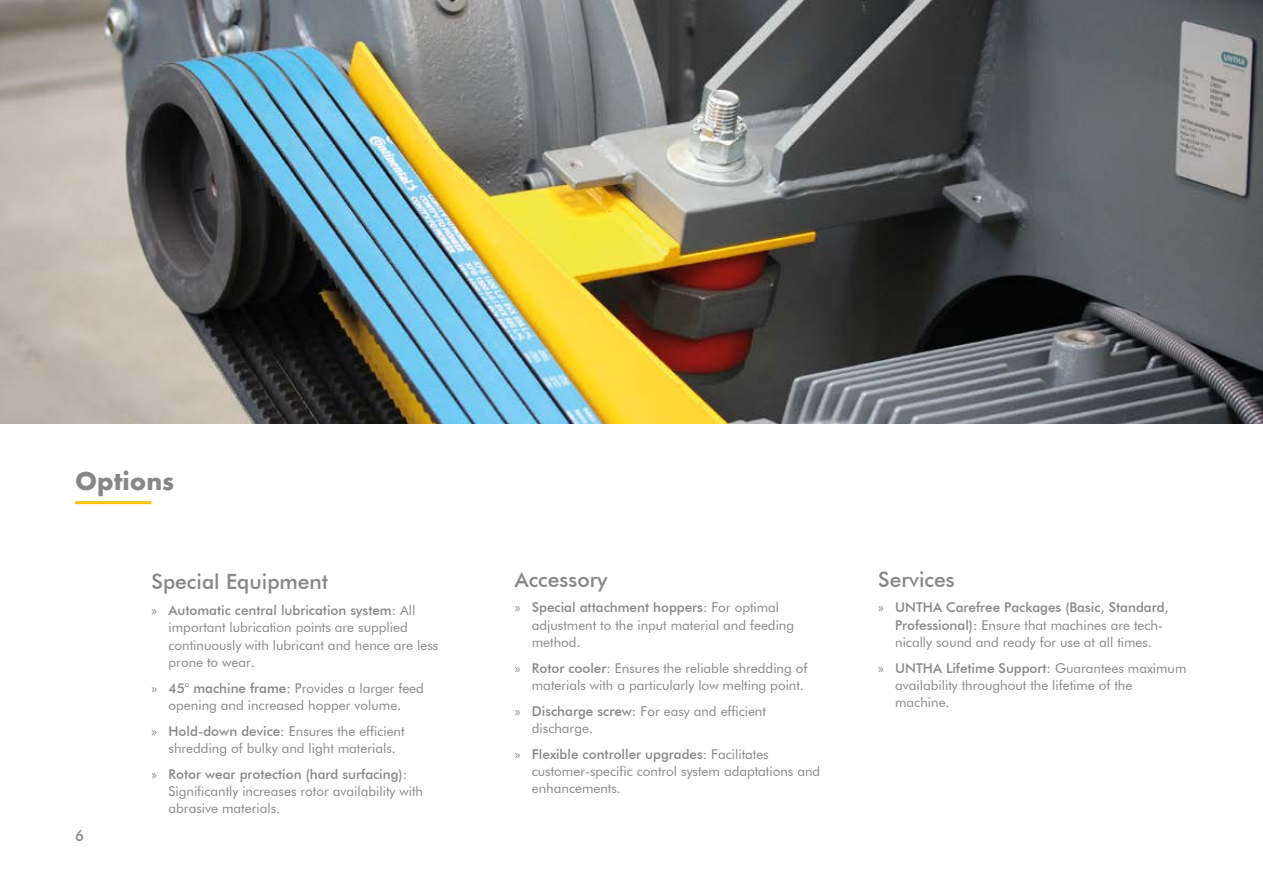
<style>
.page{position:relative;width:1263px;height:893px;background:#fff}
.page>*{position:absolute;margin:0;border:0;box-sizing:border-box;transform-origin:0 0}
.t1{font:700 27px "Futura PT";color:#878787}
.t2{font:500 21px "Futura BT";color:#878787}
.t3{font:500 15px "Futura BT";color:#878787}
.t4{font:13.5px/17.2px "Futura BT";color:#878787}
.s1{font-family:"Myriad Pro"}
.s2{font-weight:500}
</style>
<div class="page">
<img style="left:0;top:0;width:1263px;height:424px">
<hr style="left:75px;top:501px;width:77px;height:3px;background:#fac30e">
<h1 class="t1" style="left:75px;top:463px;width:101px">Options</h1>
<p class="t3" style="left:75px;top:826px;width:11px">6</p>
<h2 class="t2" style="left:152px;top:569px;width:178px">Special Equipment</h2>
<p class="t4" style="left:169px;top:601px;width:271px;text-indent:-17px"><span class="s1">»</span> <span class="s2">Automatic central lubrication system:</span> All important lubrication points are supplied continuously with lubricant and hence are less prone to wear.</p>
<p class="t4" style="left:152px;top:679px;width:274px;text-align:center"><span class="s1">»</span> <span class="s2">45° machine frame:</span> Provides a larger feed opening and increased hopper volume.</p>
<p class="t4" style="left:169px;top:722px;width:238px;text-indent:-17px"><span class="s1">»</span> <span class="s2">Hold-down device:</span> Ensures the efficient shredding of bulky and light materials.</p>
<p class="t4" style="left:169px;top:765px;width:256px;text-indent:-17px"><span class="s1">»</span> <span class="s2">Rotor wear protection (hard surfacing):<br></span>Significantly increases rotor availability with abrasive materials.</p>
<h2 class="t2" style="left:515px;top:566px;width:94px">Accessory</h2>
<p class="t4" style="left:532px;top:599px;width:264px;text-indent:-17px"><span class="s1">»</span> <span class="s2">Special attachment hoppers:</span> For optimal adjustment to the input material and feeding method.</p>
<p class="t4" style="left:515px;top:659px;width:294px;text-align:right"><span class="s1">»</span> <span class="s2">Rotor cooler:</span> Ensures the reliable shredding of materials with a particularly low melting point.</p>
<p class="t4" style="left:532px;top:702px;width:236px;text-indent:-17px"><span class="s1">»</span> <span class="s2">Discharge screw:</span> For easy and efficient discharge.</p>
<p class="t4" style="left:532px;top:745px;width:290px;text-indent:-17px"><span class="s1">»</span> <span class="s2">Flexible controller upgrades:</span> Facilitates customer-specific control system adaptations and enhancements.</p>
<h2 class="t2" style="left:878px;top:566px;width:78px">Services</h2>
<p class="t4" style="left:895px;top:599px;width:275px;text-indent:-17px"><span class="s1">»</span> <span class="s2">UNTHA Carefree Packages (Basic, Standard,<br>Professional):</span> Ensure that machines are tech&shy;nically sound and ready for use at all times.</p>
<p class="t4" style="left:895px;top:659px;width:293px;text-indent:-17px"><span class="s1">»</span> <span class="s2">UNTHA Lifetime Support:</span> Guarantees maximum availability throughout the lifetime of the machine.</p>
</div>
